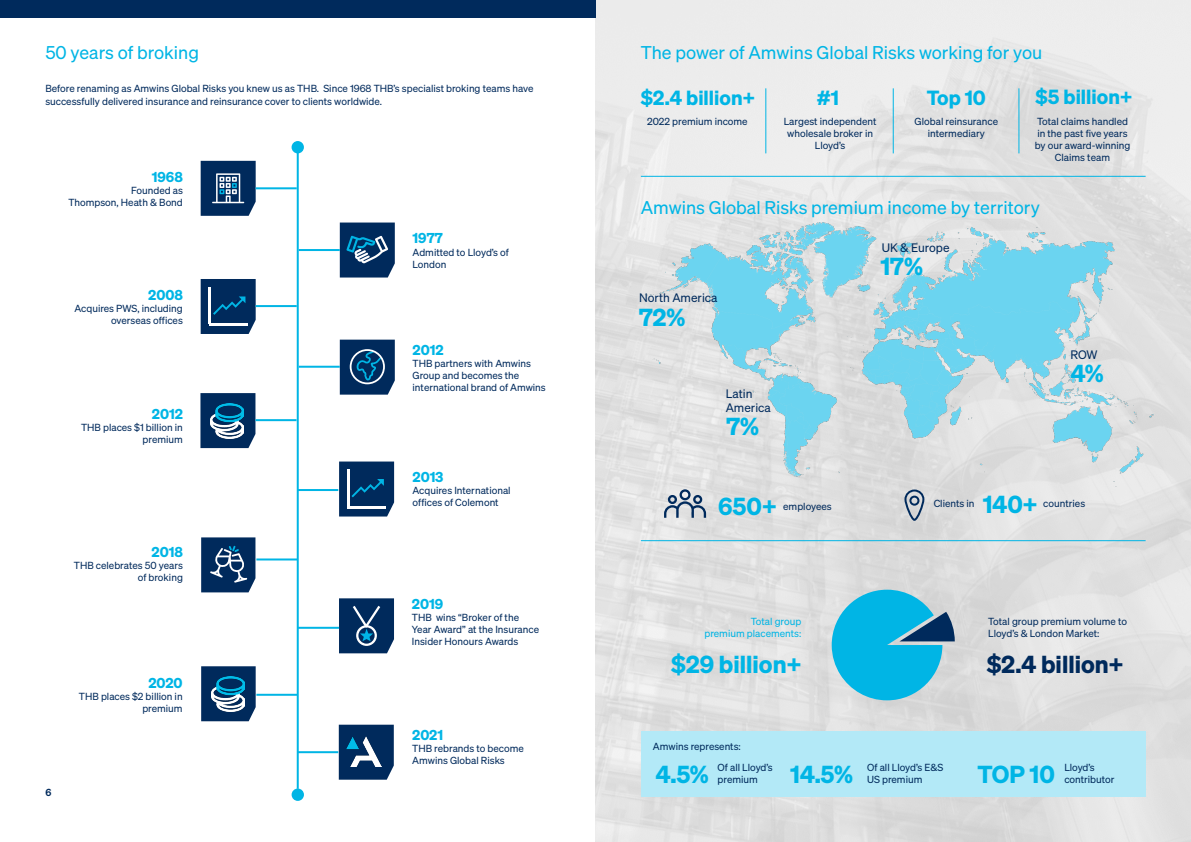
<style>
.page{position:relative;width:1191px;height:842px;background:#fff}
.page>*{position:absolute;margin:0;border:0;box-sizing:border-box;transform-origin:0 0}
.Section_Title_DIN_Bold_12_auto{font:24px "Sohne Dreiviertelfett";color:#00b5e5}
.Section_Title_DIN_Bold_12_auto-2{font:24px "Sohne Dreiviertelfett";color:#002a5c}
.Section_Title_DIN_Bold_12_auto-3{font:20px "Sohne Dreiviertelfett";color:#00b5e5}
.Pull_Out_Title_Din_Bold_10_11{font:18px "Sohne Buch";color:#00b5e5}
.t1{font:14px "Sohne Dreiviertelfett";letter-spacing:-.005em;color:#00b5e5}
.Section_List_DIN_Medium_12_auto{font:12px "Sohne Buch";color:#002a5c}
.Pull_Out_Text_Tisa_Regular_10_13{font:10px/12px "Sohne Buch";color:#002a5c}
.Section_List_DIN_Medium_12_auto-2{font:10px/12px "Sohne Buch";color:#002a5c}
.Section_List_DIN_Medium_12_auto-3{font:10px "Sohne Buch";color:#00b5e5}
.t2{font:600 10px "Sohne";color:#002a5c}
</style>
<div class="page">
<img style="left:595px;top:0;width:596px;height:842px">
<div style="left:641px;top:731px;width:504px;height:66px;background:#b3e9f7"></div>
<img style="left:644px;top:222px;width:509px;height:264px">
<svg style="left:831px;top:590px;width:123px;height:110px;background:#3fb7d9"></svg>
<div style="left:0;top:0;width:595px;height:18px;background:#002a5c"></div>
<hr style="left:765px;top:88px;width:1px;height:65px;background:#00b5e5">
<hr style="left:641px;top:176px;width:504px;height:1px;background:#00b5e5">
<hr style="left:641px;top:540px;width:504px;height:1px;background:#00b5e5">
<hr style="left:892px;top:88px;width:1px;height:65px;background:#00b5e5">
<hr style="left:1018px;top:88px;width:1px;height:65px;background:#00b5e5">
<svg style="left:664px;top:489px;width:42px;height:29px"></svg>
<div style="left:904px;top:489px;width:20px;height:32px;border:2px solid #002a5c;border-radius:9px"></div>
<div style="left:909px;top:496px;width:10px;height:10px;border:2px solid #002a5c;border-radius:50%"></div>
<svg style="left:201px;top:666px;width:55px;height:55px;background:#0f3766"></svg>
<svg style="left:340px;top:223px;width:55px;height:55px;background:#1a4774"></svg>
<svg style="left:201px;top:161px;width:55px;height:55px;background:#214873"></svg>
<svg style="left:340px;top:340px;width:55px;height:55px;background:#164371"></svg>
<svg style="left:339px;top:598px;width:55px;height:55px;background:#19416e"></svg>
<svg style="left:201px;top:537px;width:54px;height:55px;background:#1f4571"></svg>
<hr style="left:297px;top:142px;width:2px;height:647px;background:#00b5e5">
<div style="left:292px;top:142px;width:11px;height:10px;background:#00b5e5;border-radius:50%"></div>
<div style="left:291px;top:141px;width:13px;height:12px;border:2px solid #00b5e5;border-radius:50%"></div>
<div style="left:293px;top:789px;width:10px;height:11px;background:#00b5e5;border-radius:50%"></div>
<div style="left:292px;top:788px;width:12px;height:13px;border:2px solid #00b5e5;border-radius:50%"></div>
<hr style="left:256px;top:187px;width:41px;height:2px;background:#00b5e5">
<hr style="left:299px;top:249px;width:41px;height:2px;background:#00b5e5">
<hr style="left:256px;top:305px;width:41px;height:2px;background:#00b5e5">
<hr style="left:299px;top:366px;width:41px;height:2px;background:#00b5e5">
<hr style="left:297px;top:489px;width:41px;height:2px;background:#00b5e5">
<hr style="left:256px;top:558px;width:41px;height:2px;background:#00b5e5">
<hr style="left:298px;top:627px;width:41px;height:2px;background:#00b5e5">
<hr style="left:256px;top:694px;width:41px;height:2px;background:#00b5e5">
<svg style="left:201px;top:279px;width:55px;height:55px;background:#0c3968"></svg>
<hr style="left:209px;top:287px;width:2px;height:37px;background:#fff">
<hr style="left:209px;top:324px;width:39px;height:2px;background:#fff">
<svg style="left:339px;top:461px;width:55px;height:55px;background:#0d3a69"></svg>
<hr style="left:347px;top:470px;width:2px;height:36px;background:#fff">
<hr style="left:347px;top:506px;width:39px;height:2px;background:#fff">
<svg style="left:339px;top:725px;width:55px;height:55px;background:#093262"></svg>
<hr style="left:297px;top:751px;width:41px;height:2px;background:#00b5e5">
<img style="left:347px;top:737px;width:34px;height:30px">
<img style="left:212px;top:676px;width:32px;height:35px">
<svg style="left:200px;top:393px;width:55px;height:55px;background:#0d3565"></svg>
<hr style="left:255px;top:419px;width:41px;height:2px;background:#00b5e5">
<img style="left:211px;top:403px;width:32px;height:35px">
<p class="Pull_Out_Title_Din_Bold_10_11" style="left:45px;top:42px;width:155px">50 years of broking</p>
<p class="Pull_Out_Title_Din_Bold_10_11" style="left:641px;top:42px;width:403px">The power of Amwins Global Risks working for you</p>
<p class="Pull_Out_Text_Tisa_Regular_10_13" style="left:45px;top:81px;width:490px;line-height:13px">Before renaming as Amwins Global Risks you knew us as THB. Since 1968 THB’s specialist broking teams have successfully delivered insurance and reinsurance cover to clients worldwide.</p>
<p class="t1" style="left:152px;top:168px;width:33px">1968</p>
<p class="Pull_Out_Text_Tisa_Regular_10_13" style="left:131px;top:184px;width:53px">Founded as</p>
<p class="Pull_Out_Text_Tisa_Regular_10_13" style="left:68px;top:196px;width:116px">Thompson, Heath &amp; Bond</p>
<p class="t1" style="left:148px;top:286px;width:36px">2008</p>
<p class="Pull_Out_Text_Tisa_Regular_10_13" style="left:74px;top:302px;width:110px;text-align:right">Acquires PWS, including overseas offices</p>
<p class="t1" style="left:152px;top:405px;width:32px">2012</p>
<p class="Pull_Out_Text_Tisa_Regular_10_13" style="left:81px;top:421px;width:103px;text-align:right">THB places $1 billion in premium</p>
<p class="t1" style="left:152px;top:543px;width:33px">2018</p>
<p class="Pull_Out_Text_Tisa_Regular_10_13" style="left:74px;top:559px;width:110px;text-align:right">THB celebrates 50 years of broking</p>
<p class="t1" style="left:148px;top:674px;width:36px">2020</p>
<p class="Pull_Out_Text_Tisa_Regular_10_13" style="left:79px;top:690px;width:105px;text-align:right">THB places $2 billion in premium</p>
<p class="t2" style="left:45px;top:786px;width:7px">6</p>
<p class="t1" style="left:412px;top:230px;width:32px">1977</p>
<p class="Pull_Out_Text_Tisa_Regular_10_13" style="left:412px;top:246px;width:98px">Admitted to Lloyd’s of<br>London</p>
<p class="t1" style="left:412px;top:341px;width:32px">2012</p>
<p class="Pull_Out_Text_Tisa_Regular_10_13" style="left:412px;top:357px;width:135px">THB partners with Amwins<br>Group and becomes the international brand of Amwins</p>
<p class="t1" style="left:412px;top:469px;width:32px">2013</p>
<p class="Pull_Out_Text_Tisa_Regular_10_13" style="left:412px;top:485px;width:100px">Acquires International offices of Colemont</p>
<p class="t1" style="left:412px;top:595px;width:33px">2019</p>
<p class="Pull_Out_Text_Tisa_Regular_10_13" style="left:412px;top:611px;width:129px">THB wins “Broker of the<br>Year Award” at the Insurance<br>Insider Honours Awards</p>
<p class="t1" style="left:412px;top:726px;width:32px">2021</p>
<p class="Pull_Out_Text_Tisa_Regular_10_13" style="left:412px;top:742px;width:113px">THB rebrands to become<br>Amwins Global Risks</p>
<p class="Section_Title_DIN_Bold_12_auto-3" style="left:641px;top:85px;width:115px">$2.4 billion+</p>
<p class="Section_Title_DIN_Bold_12_auto-3" style="left:817px;top:85px;width:24px">#1</p>
<p class="Section_Title_DIN_Bold_12_auto-3" style="left:926px;top:85px;width:61px">Top 10</p>
<p class="Section_Title_DIN_Bold_12_auto-3" style="left:1035px;top:84px;width:98px">$5 billion+</p>
<p class="Section_List_DIN_Medium_12_auto-2" style="left:647px;top:116px;width:102px">2022 premium income</p>
<p class="Section_List_DIN_Medium_12_auto-2" style="left:1034px;top:116px;width:97px;text-align:center">Total claims handled in the past five years by our award-winning<br>Claims team</p>
<p class="Section_List_DIN_Medium_12_auto-2" style="left:914px;top:116px;width:85px;text-align:center">Global reinsurance intermediary</p>
<p class="Section_List_DIN_Medium_12_auto-2" style="left:783px;top:116px;width:94px">Largest independent</p>
<p class="Section_List_DIN_Medium_12_auto-2" style="left:787px;top:128px;width:87px;text-align:center">wholesale broker in<br>Lloyd’s</p>
<p class="Pull_Out_Title_Din_Bold_10_11" style="left:641px;top:196px;width:400px">Amwins Global Risks premium income by territory</p>
<p class="Section_List_DIN_Medium_12_auto" style="left:881px;top:241px;width:69px">UK &amp; Europe</p>
<p class="Section_List_DIN_Medium_12_auto" style="left:639px;top:291px;width:80px">North America</p>
<p class="Section_Title_DIN_Bold_12_auto" style="left:639px;top:302px;width:48px">72%</p>
<p class="Section_List_DIN_Medium_12_auto" style="left:725px;top:386px;width:28px">Latin</p>
<p class="Section_List_DIN_Medium_12_auto" style="left:725px;top:400px;width:47px">America</p>
<p class="Section_Title_DIN_Bold_12_auto" style="left:726px;top:411px;width:34px">7%</p>
<p class="Section_Title_DIN_Bold_12_auto" style="left:718px;top:491px;width:60px">650+</p>
<p class="Section_List_DIN_Medium_12_auto-2" style="left:783px;top:500px;width:50px">employees</p>
<p class="Section_List_DIN_Medium_12_auto-3" style="left:751px;top:615px;width:52px">Total group</p>
<p class="Section_List_DIN_Medium_12_auto-3" style="left:704px;top:627px;width:98px">premium placements:</p>
<p class="Section_Title_DIN_Bold_12_auto" style="left:671px;top:649px;width:132px">$29 billion+</p>
<p class="Section_List_DIN_Medium_12_auto-2" style="left:653px;top:740px;width:89px">Amwins represents:</p>
<p class="Section_Title_DIN_Bold_12_auto" style="left:880px;top:251px;width:44px">17%</p>
<p class="Section_List_DIN_Medium_12_auto" style="left:1070px;top:347px;width:29px">ROW</p>
<p class="Section_Title_DIN_Bold_12_auto" style="left:1070px;top:358px;width:34px">4%</p>
<p class="Section_Title_DIN_Bold_12_auto" style="left:982px;top:489px;width:56px">140+</p>
<p class="Section_List_DIN_Medium_12_auto-2" style="left:933px;top:498px;width:42px">Clients in</p>
<p class="Section_List_DIN_Medium_12_auto-2" style="left:1043px;top:498px;width:43px">countries</p>
<p class="Section_List_DIN_Medium_12_auto-2" style="left:988px;top:615px;width:140px">Total group premium volume to<br>Lloyd’s &amp; London Market:</p>
<p class="Section_Title_DIN_Bold_12_auto-2" style="left:986px;top:649px;width:138px">$2.4 billion+</p>
<p class="Section_List_DIN_Medium_12_auto-2" style="left:717px;top:761px;width:57px">Of all Lloyd’s premium</p>
<p class="Section_List_DIN_Medium_12_auto-2" style="left:867px;top:761px;width:77px">Of all Lloyd’s E&amp;S<br>US premium</p>
<p class="Section_List_DIN_Medium_12_auto-2" style="left:1064px;top:761px;width:52px">Lloyd’s contributor</p>
<p class="Section_Title_DIN_Bold_12_auto" style="left:656px;top:759px;width:54px">4.5%</p>
<p class="Section_Title_DIN_Bold_12_auto" style="left:790px;top:759px;width:64px">14.5%</p>
<p class="Section_Title_DIN_Bold_12_auto" style="left:977px;top:759px;width:79px">TOP 10</p>
</div>
